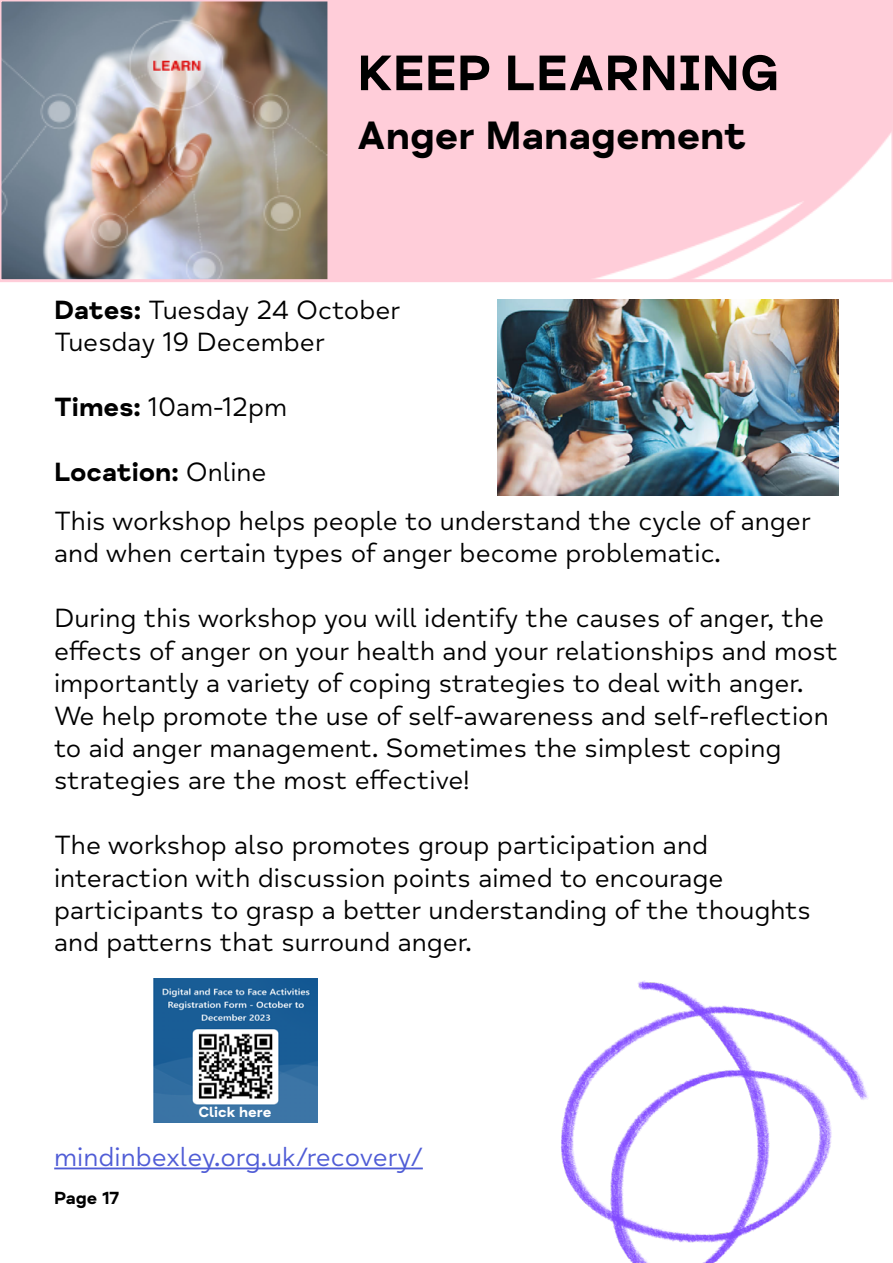
<style>
.page{position:relative;width:893px;height:1263px;background:#fff}
.page>*{position:absolute;margin:0;border:0;box-sizing:border-box;transform-origin:0 0}
.t1{font:700 51px "Mind Meridian";color:#000}
.t2{font:700 40.5px "Mind Meridian";color:#000}
.t3{font:27px/32.4px "Mind Meridian";color:#000}
.t4{font:27px "Mind Meridian";color:#4f5cd6}
.t5{font:700 18px "Mind Meridian";color:#000}
.t6{font:700 15px "Mind Meridian";color:#fff}
.s1{font-weight:700}
</style>
<div class="page">
<svg style="left:0;top:0;width:893px;height:282px;background:#dcbdc3"></svg>
<img style="left:561px;top:980px;width:307px;height:283px">
<hr style="left:54px;top:1167px;width:369px;height:2px;background:#4f5cd6">
<img style="left:497px;top:300px;width:342px;height:195px">
<img style="left:154px;top:978px;width:164px;height:144px">
<h1 class="t1" style="left:357px;top:43px;width:424px">KEEP LEARNING</h1>
<h2 class="t2" style="left:357px;top:111px;width:391px">Anger Management</h2>
<p class="t3" style="left:54px;top:294px;width:348px"><span class="s1">Dates:</span> Tuesday 24 October<br>Tuesday 19 December</p>
<p class="t3" style="left:54px;top:391px;width:235px"><span class="s1">Times:</span> 10am-12pm</p>
<p class="t3" style="left:54px;top:448px;width:758px;line-height:49.1px"><span class="s1">Location:</span> Online<br>This workshop helps people to understand the cycle of anger</p>
<p class="t3" style="left:54px;top:538px;width:668px">and when certain types of anger become problematic.</p>
<p class="t3" style="left:54px;top:603px;width:786px">During this workshop you will identify the causes of anger, the effects of anger on your health and your relationships and most importantly a variety of coping strategies to deal with anger.<br>We help promote the use of self-awareness and self-reflection to aid anger management. Sometimes the simplest coping strategies are the most effective!</p>
<p class="t3" style="left:54px;top:829px;width:758px">The workshop also promotes group participation and interaction with discussion points aimed to encourage participants to grasp a better understanding of the thoughts and patterns that surround anger.</p>
<p class="t6" style="left:198px;top:1103px;width:75px">Click here</p>
<p class="t4" style="left:54px;top:1142px;width:370px">mindinbexley.org.uk/recovery/</p>
<p class="t5" style="left:54px;top:1187px;width:67px">Page 17</p>
</div>
